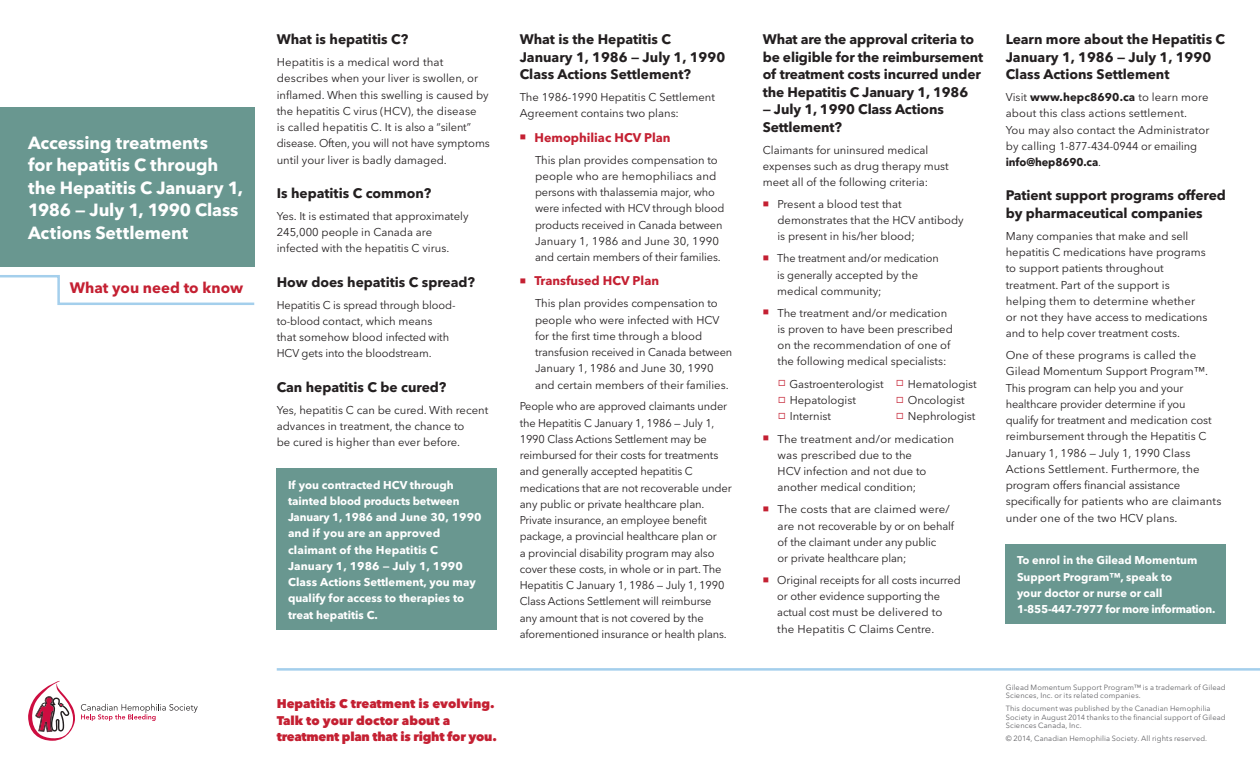
<style>
.page{position:relative;width:1260px;height:765px;background:#fff}
.page>*{position:absolute;margin:0;border:0;box-sizing:border-box;transform-origin:0 0}
.t1{font:700 17.5px/22.5px "Avenir Next LT Pro";letter-spacing:-.005em;color:#fff}
.t2{font:700 15px "Avenir Next LT Pro";color:#c42032}
._1__Headline{font:700 13.75px/17.5px "Avenir Next LT Pro";letter-spacing:-.005em;color:#231f20}
.t3{font:800 12.5px/16.2px "Avenir Next LT Pro";color:#c42032}
.t4{font:700 12.5px "Avenir Next LT Pro";color:#c42032}
._2__Body{font:11.25px/16.2px "Avenir Next LT Pro";color:#231f20}
.Indented_Body{font:11.25px/16.2px "Avenir Next LT Pro";color:#231f20}
.Box_Copy{font:700 11.25px/16.2px "Avenir Next LT Pro";color:#fff}
.t5{font:7.5px/8.8px "Avenir Next LT Pro";letter-spacing:.015em;color:#636366}
.s1{font-weight:700}
</style>
<div class="page">
<div style="left:277px;top:469px;width:220px;height:161px;background:#699790"></div>
<div style="left:0;top:107px;width:254px;height:160px;background:#699790"></div>
<div style="left:1006px;top:545px;width:220px;height:79px;background:#699790"></div>
<svg style="left:28px;top:681px;width:47px;height:60px"></svg>
<svg style="left:81px;top:704px;width:117px;height:17px"></svg>
<hr style="left:277px;top:668px;width:983px;height:3px;background:#a4cfec">
<svg style="left:0;top:275px;width:255px;height:30px"></svg>
<p class="t1" style="left:28px;top:131px;width:216px">Accessing treatments<br>for hepatitis C through the Hepatitis C January 1,<br>1986 — July 1, 1990 Class<br>Actions Settlement</p>
<p class="t2" style="left:70px;top:278px;width:175px">What you need to know</p>
<p class="_1__Headline" style="left:277px;top:30px;width:133px">What is hepatitis C?</p>
<p class="_2__Body" style="left:277px;top:54px;width:215px">Hepatitis is a medical word that describes when your liver is swollen, or inflamed. When this swelling is caused by the hepatitis C virus (HCV), the disease<br>is called hepatitis C. It is also a “silent” disease. Often, you will not have symptoms until your liver is badly damaged.</p>
<p class="_1__Headline" style="left:277px;top:184px;width:156px">Is hepatitis C common?</p>
<p class="_2__Body" style="left:277px;top:208px;width:193px">Yes. It is estimated that approximately<br>245,000 people in Canada are infected with the hepatitis C virus.</p>
<p class="_1__Headline" style="left:277px;top:273px;width:200px">How does hepatitis C spread?</p>
<p class="_2__Body" style="left:277px;top:296px;width:180px">Hepatitis C is spread through blood&shy;to-blood contact, which means<br>that somehow blood infected with<br>HCV gets into the bloodstream.</p>
<p class="_1__Headline" style="left:277px;top:378px;width:171px">Can hepatitis C be cured?</p>
<p class="_2__Body" style="left:277px;top:401px;width:213px">Yes, hepatitis C can be cured. With recent advances in treatment, the chance to<br>be cured is higher than ever before.</p>
<p class="Box_Copy" style="left:288px;top:477px;width:195px">If you contracted HCV through tainted blood products between<br>January 1, 1986 and June 30, 1990 and if you are an approved claimant of the Hepatitis C<br>January 1, 1986 — July 1, 1990<br>Class Actions Settlement, you may qualify for access to therapies to treat hepatitis C.</p>
<p class="t3" style="left:277px;top:696px;width:222px">Hepatitis C treatment is evolving.<br>Talk to your doctor about a treatment plan that is right for you.</p>
<p class="_1__Headline" style="left:520px;top:30px;width:207px">What is the Hepatitis C<br>January 1, 1986 — July 1, 1990<br>Class Actions Settlement?</p>
<p class="_2__Body" style="left:520px;top:89px;width:197px">The 1986-1990 Hepatitis C Settlement<br>Agreement contains two plans:</p>
<p class="t4" style="left:534px;top:130px;width:138px">Hemophiliac HCV Plan</p>
<p class="Indented_Body" style="left:535px;top:151px;width:191px">This plan provides compensation to people who are hemophiliacs and persons with thalassemia major, who were infected with HCV through blood products received in Canada between January 1, 1986 and June 30, 1990 and certain members of their families.</p>
<p class="t4" style="left:534px;top:273px;width:126px">Transfused HCV Plan</p>
<p class="Indented_Body" style="left:535px;top:295px;width:199px">This plan provides compensation to people who were infected with HCV for the first time through a blood transfusion received in Canada between January 1, 1986 and June 30, 1990 and certain members of their families.</p>
<p class="_2__Body" style="left:520px;top:398px;width:214px">People who are approved claimants under the Hepatitis C January 1, 1986 — July 1, 1990 Class Actions Settlement may be reimbursed for their costs for treatments and generally accepted hepatitis C medications that are not recoverable under any public or private healthcare plan.<br>Private insurance, an employee benefit package, a provincial healthcare plan or<br>a provincial disability program may also cover these costs, in whole or in part. The Hepatitis C January 1, 1986 — July 1, 1990<br>Class Actions Settlement will reimburse<br>any amount that is not covered by the aforementioned insurance or health plans.</p>
<p class="_1__Headline" style="left:763px;top:30px;width:222px">What are the approval criteria to be eligible for the reimbursement of treatment costs incurred under the Hepatitis C January 1, 1986</p>
<p class="_1__Headline" style="left:763px;top:100px;width:183px">— July 1, 1990 Class Actions<br>Settlement?</p>
<p class="_2__Body" style="left:763px;top:141px;width:188px">Claimants for uninsured medical expenses such as drug therapy must meet all of the following criteria:</p>
<p class="_2__Body" style="left:777px;top:196px;width:188px">Present a blood test that demonstrates that the HCV antibody is present in his/her blood;</p>
<p class="_2__Body" style="left:777px;top:250px;width:163px">The treatment and/or medication is generally accepted by the medical community;</p>
<p class="_2__Body" style="left:777px;top:305px;width:177px">The treatment and/or medication is proven to have been prescribed on the recommendation of one of the following medical specialists:</p>
<p class="_2__Body" style="left:790px;top:376px;width:96px">Gastroenterologist</p>
<p class="_2__Body" style="left:790px;top:392px;width:68px">Hepatologist</p>
<p class="_2__Body" style="left:790px;top:408px;width:43px">Internist</p>
<p class="_2__Body" style="left:908px;top:376px;width:70px">Hematologist</p>
<p class="_2__Body" style="left:908px;top:392px;width:58px">Oncologist</p>
<p class="_2__Body" style="left:908px;top:408px;width:69px">Nephrologist</p>
<p class="_2__Body" style="left:778px;top:431px;width:178px">The treatment and/or medication was prescribed due to the<br>HCV infection and not due to another medical condition;</p>
<p class="_2__Body" style="left:778px;top:501px;width:178px">The costs that are claimed were/ are not recoverable by or on behalf of the claimant under any public<br>or private healthcare plan;</p>
<p class="_2__Body" style="left:777px;top:572px;width:185px">Original receipts for all costs incurred or other evidence supporting the actual cost must be delivered to the Hepatitis C Claims Centre.</p>
<p class="_1__Headline" style="left:1006px;top:30px;width:221px">Learn more about the Hepatitis C<br>January 1, 1986 — July 1, 1990<br>Class Actions Settlement</p>
<p class="_2__Body" style="left:1006px;top:89px;width:205px">Visit <span class="s1">www.hepc8690.ca</span> to learn more about this class actions settlement.<br>You may also contact the Administrator by calling 1‑877‑434‑0944 or emailing <span class="s1">info@hep8690.ca</span>.</p>
<p class="_1__Headline" style="left:1006px;top:187px;width:222px">Patient support programs offered by pharmaceutical companies</p>
<p class="_2__Body" style="left:1006px;top:228px;width:203px">Many companies that make and sell hepatitis C medications have programs to support patients throughout treatment. Part of the support is helping them to determine whether or not they have access to medications and to help cover treatment costs.</p>
<p class="_2__Body" style="left:1006px;top:347px;width:217px">One of these programs is called the Gilead Momentum Support Program™.<br>This program can help you and your healthcare provider determine if you<br>qualify for treatment and medication cost reimbursement through the Hepatitis C January 1, 1986 — July 1, 1990 Class Actions Settlement. Furthermore, the program offers financial assistance specifically for patients who are claimants under one of the two HCV plans.</p>
<p class="Box_Copy" style="left:1017px;top:552px;width:200px">To enrol in the Gilead Momentum<br>Support Program™, speak to<br>your doctor or nurse or call<br>1‑855‑447‑7977 for more information.</p>
<p class="t5" style="left:1006px;top:683px;width:221px">Gilead Momentum Support Program™ is a trademark of Gilead<br>Sciences, Inc. or its related companies.</p>
<p class="t5" style="left:1006px;top:704px;width:221px">This document was published by the Canadian Hemophilia<br>Society in August 2014 thanks to the financial support of Gilead<br>Sciences Canada, Inc.</p>
<p class="t5" style="left:1006px;top:734px;width:203px">© 2014, Canadian Hemophilia Society. All rights reserved.</p>
</div>
